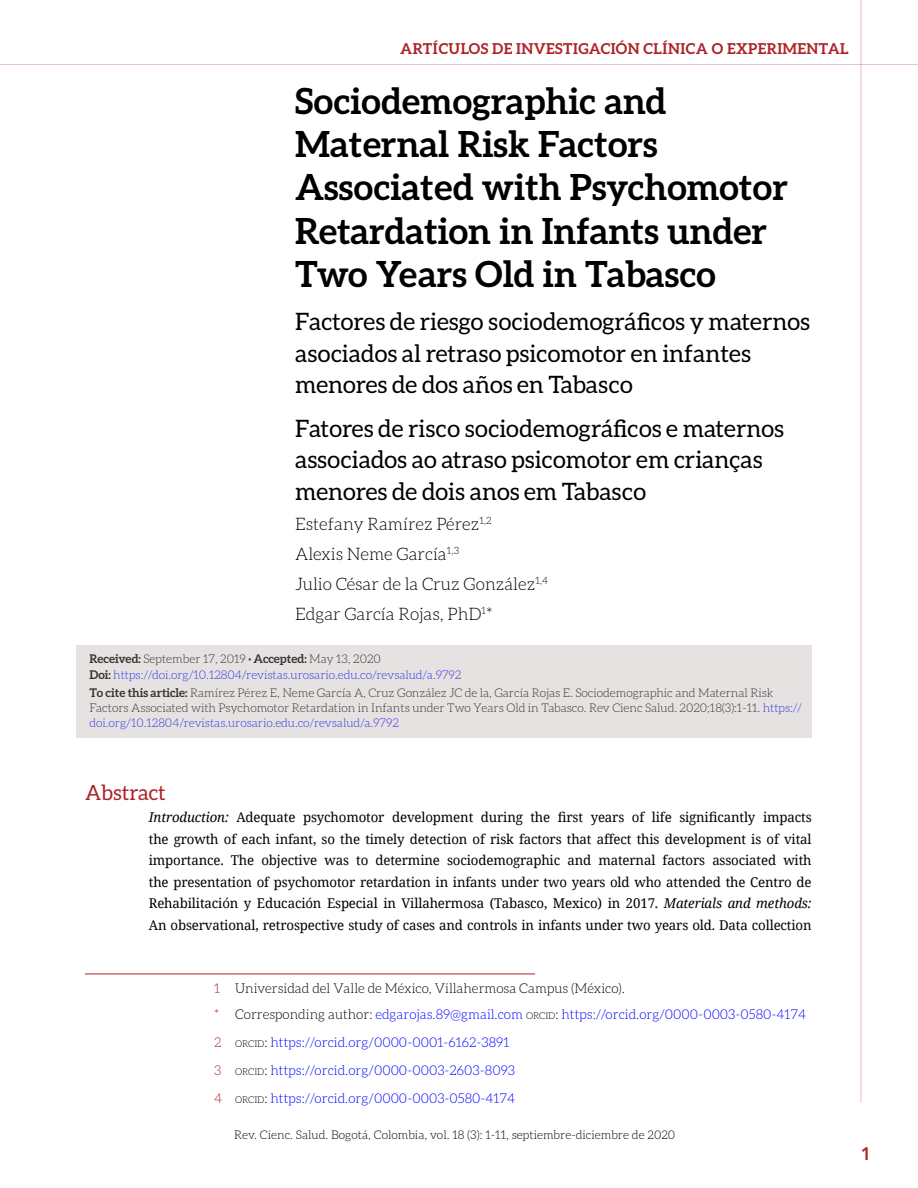
<style>
.page{position:relative;width:918px;height:1188px;background:#fff}
.page>*{position:absolute;margin:0;border:0;box-sizing:border-box;transform-origin:0 0}
.t1{font:700 36px/43.2px "Aleo";color:#000}
.t2{font:24px/31.5px "Aleo";color:#000}
.t3{font:21px "Aleo";color:#ab2328}
.t4{font:800 18px "Avenir LT Std";color:#ab2328}
.t5{font:300 17.25px/30px "Aleo";color:#000}
.t6{font:700 15px "Aleo";letter-spacing:.025em;color:#ab2328}
.t7{font:13.5px/21.6px "Noto Serif";letter-spacing:-.01em;color:#000;text-align:justify}
.t8{font:300 13.5px/25.5px "Aleo";color:#000}
.t9{font:300 13.5px/28px "Aleo";color:#00f}
.t10{font:300 12px/15px "Aleo";letter-spacing:-.005em;color:#000}
.t11{font:300 12px/16.2px "Aleo";letter-spacing:-.005em;color:#00f}
.s1{font-weight:700;color:#000}
.s2{color:#000}
.s3{font-weight:700}
.s4{color:#00f}
.s5{font-style:italic}
.s6{color:#ab2328}
.s7{font-size:9.45px}
.s8{font-size:9.45px;color:#000}
</style>
<div class="page">
<hr style="left:0;top:64px;width:918px;height:1px;background:#ab2328">
<hr style="left:861px;top:0;width:1px;height:1103px;background:#ab2328">
<hr style="left:85px;top:974px;width:450px;height:1px;background:#ab2328">
<div style="left:76px;top:645px;width:736px;height:93px;background:#e5e2e1"></div>
<p class="t6" style="left:400px;top:40px;width:450px">ARTÍCULOS DE INVESTIGACIÓN CLÍNICA O EXPERIMENTAL</p>
<h1 class="t1" style="left:295px;top:79px;width:495px">Sociodemographic and<br>Maternal Risk Factors<br>Associated with Psychomotor<br>Retardation in Infants under<br>Two Years Old in Tabasco</h1>
<h2 class="t2" style="left:295px;top:306px;width:516px">Factores de riesgo sociodemográficos y maternos asociados al retraso psicomotor en infantes menores de dos años en Tabasco</h2>
<h2 class="t2" style="left:295px;top:412px;width:490px">Fatores de risco sociodemográficos e maternos associados ao atraso psicomotor em crianças menores de dois anos em Tabasco</h2>
<p class="t5" style="left:295px;top:509px;width:255px">Estefany Ramírez Pérez<sup>1,2<br></sup>Alexis Neme García<sup>1,3<br></sup>Julio César de la Cruz González<sup>1,4<br></sup>Edgar García Rojas, PhD<sup>1</sup>*</p>
<p class="t11" style="left:90px;top:651px;width:373px"><span class="s1">Received:</span> <span class="s2">September 17, 2019</span> <span class="s1">· Accepted:</span> <span class="s2">May 13, 2020<br></span><span class="s1">Doi:</span> https://doi.org/10.12804/revistas.urosario.edu.co/revsalud/a.9792</p>
<p class="t10" style="left:90px;top:685px;width:714px"><span class="s3">To cite this article:</span> Ramírez Pérez E, Neme García A, Cruz González JC de la, García Rojas E. Sociodemographic and Maternal Risk<br>Factors Associated with Psychomotor Retardation in Infants under Two Years Old in Tabasco. Rev Cienc Salud. 2020;18(3):1-11. <span class="s4">https:// doi.org/10.12804/revistas.urosario.edu.co/revsalud/a.9792</span></p>
<h3 class="t3" style="left:85px;top:781px;width:82px">Abstract</h3>
<p class="t7" style="left:149px;top:806px;width:664px"><span class="s5">Introduction:</span> Adequate psychomotor development during the first years of life significantly impacts the growth of each infant, so the timely detection of risk factors that affect this development is of vital importance. The objective was to determine sociodemographic and maternal factors associated with the presentation of psychomotor retardation in infants under two years old who attended the Centro de Rehabilitación y Educación Especial in Villahermosa (Tabasco, Mexico) in 2017. <span class="s5">Materials and methods:<br></span>An observational, retrospective study of cases and controls in infants under two years old. Data collection</p>
<p class="t8" style="left:214px;top:976px;width:594px"><span class="s6">1</span> Universidad del Valle de México, Villahermosa Campus (México).<br><span class="s6">*</span> Corresponding author: <span class="s4">edgarojas.89@gmail.com</span> <span class="s7">ORCID</span>: <span class="s4">https://orcid.org/0000-0003-0580-4174</span></p>
<p class="t9" style="left:214px;top:1028px;width:303px"><span class="s6">2</span> <span class="s8">ORCID</span><span class="s2">:</span> https://orcid.org/0000-0001-6162-3891<br><span class="s6">3</span> <span class="s8">ORCID</span><span class="s2">:</span> https://orcid.org/0000-0003-2603-8093<br><span class="s6">4</span> <span class="s8">ORCID</span><span class="s2">:</span> https://orcid.org/0000-0003-0580-4174</p>
<p class="t10" style="left:234px;top:1127px;width:443px">Rev. Cienc. Salud. Bogotá, Colombia, vol. 18 (3): 1-11, septiembre-diciembre de 2020</p>
<h3 class="t4" style="left:861px;top:1143px;width:12px">1</h3>
</div>
